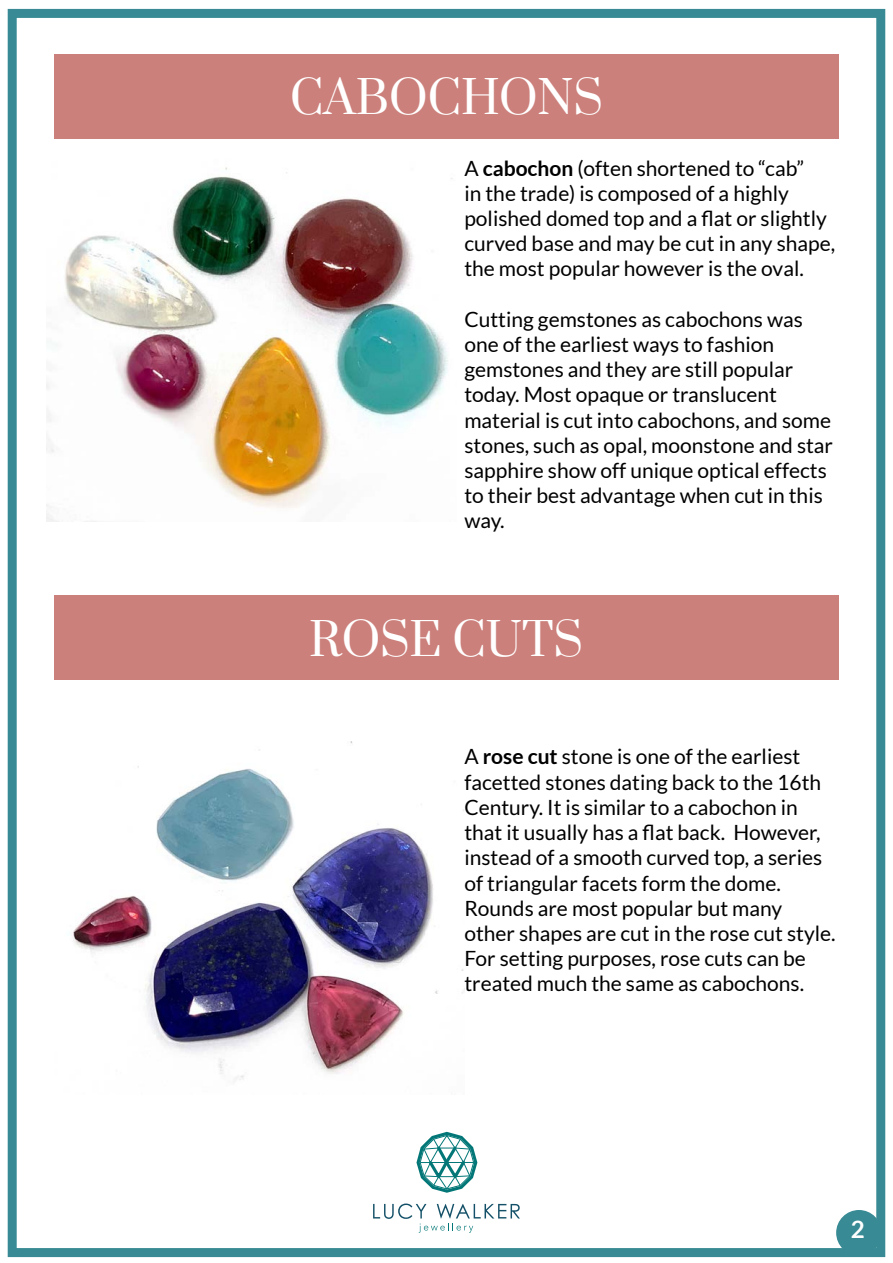
<style>
.page{position:relative;width:893px;height:1263px;background:#fff}
.page>*{position:absolute;margin:0;border:0;box-sizing:border-box;transform-origin:0 0}
.t1{font:45px "Prata";color:#fff}
.t2{font:700 24px "Lato";color:#fff}
.t3{font:21px/25.2px "Lato";color:#000}
.s1{font-weight:700}
</style>
<div class="page">
<div style="left:8px;top:9px;width:877px;height:1248px;border:9px solid #388a94"></div>
<svg style="left:373px;top:1203px;width:147px;height:30px"></svg>
<svg style="left:416px;top:1131px;width:62px;height:62px"></svg>
<div style="left:836px;top:1210px;width:46px;height:45px;background:#388a94;border-radius:50%"></div>
<div style="left:54px;top:54px;width:785px;height:85px;background:#cc807b"></div>
<img style="left:46px;top:167px;width:407px;height:355px">
<img style="left:72px;top:741px;width:392px;height:339px">
<div style="left:54px;top:595px;width:784px;height:85px;background:#cc807b"></div>
<p class="t1" style="left:290px;top:70px;width:314px">CABOCHONS</p>
<p class="t3" style="left:464px;top:155px;width:372px">A <span class="s1">cabochon</span> (often shortened to “cab”<br>in the trade) is composed of a highly polished domed top and a flat or slightly curved base and may be cut in any shape, the most popular however is the oval.</p>
<p class="t3" style="left:464px;top:306px;width:370px">Cutting gemstones as cabochons was one of the earliest ways to fashion gemstones and they are still popular today. Most opaque or translucent material is cut into cabochons, and some stones, such as opal, moonstone and star sapphire show off unique optical effects to their best advantage when cut in this way.</p>
<p class="t1" style="left:309px;top:611px;width:275px">ROSE CUTS</p>
<p class="t3" style="left:464px;top:744px;width:373px">A <span class="s1">rose cut</span> stone is one of the earliest facetted stones dating back to the 16th Century. It is similar to a cabochon in that it usually has a flat back. However, instead of a smooth curved top, a series of triangular facets form the dome.<br>Rounds are most popular but many other shapes are cut in the rose cut style.<br>For setting purposes, rose cuts can be treated much the same as cabochons.</p>
<p class="t2" style="left:851px;top:1215px;width:15px">2</p>
</div>
